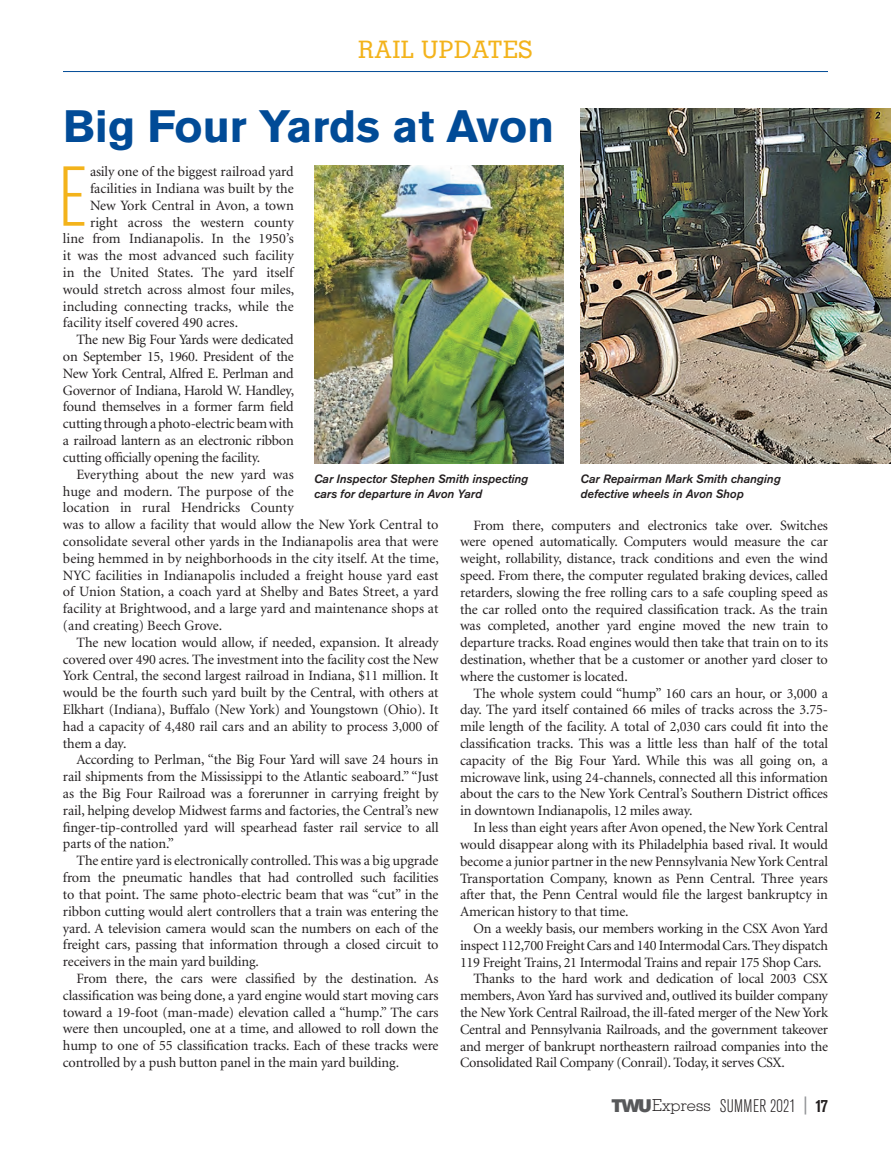
<style>
.page{position:relative;width:891px;height:1175px;background:#fff}
.page>*{position:absolute;margin:0;border:0;box-sizing:border-box;transform-origin:0 0}
.t1{font:300 condensed 84px "Akzidenz Grotesk BE";color:#f3b31b}
.t2{font:700 45px "Akzidenz Grotesk BE";color:#014b97}
.t3{font:500 24px "Memphis";letter-spacing:.02em;color:#f3b31b}
.t4{font:300 condensed 18px "Akzidenz Grotesk BE";letter-spacing:.015em;color:#231f20}
.t5{font:14.25px/16.8px "Minion";letter-spacing:-.01em;color:#231f20;text-align:justify}
.t6{font:italic 500 12px/15px "Akzidenz Grotesk BE";color:#231f20}
.s1{font-family:"Akzidenz Grotesk BE Super";font-weight:400;font-stretch:normal;color:#57585a}
.s2{font-family:"Memphis";font-stretch:normal;font-size:16.5px}
.s3{font-weight:500;color:#939598}
.s4{font-weight:700}
</style>
<div class="page">
<hr style="left:63px;top:71px;width:765px;height:1px;background:#014b97">
<img style="left:580px;top:108px;width:311px;height:355px">
<img style="left:314px;top:165px;width:249px;height:298px">
<h3 class="t3" style="left:358px;top:34px;width:176px">RAIL UPDATES</h3>
<h2 class="t2" style="left:63px;top:100px;width:493px">Big Four Yards at Avon</h2>
<p class="t5" style="left:90px;top:164px;width:205px">asily one of the biggest railroad yard</p>
<p class="t5" style="left:90px;top:180px;width:205px">facilities in Indiana was built by the</p>
<p class="t5" style="left:90px;top:197px;width:205px">New York Central in Avon, a town</p>
<p class="t5" style="left:90px;top:214px;width:205px">right across the western county</p>
<p class="t5" style="left:63px;top:231px;width:232px">line from Indianapolis. In the 1950’s</p>
<p class="t5" style="left:63px;top:248px;width:232px">it was the most advanced such facility</p>
<p class="t5" style="left:63px;top:265px;width:232px">in the United States. The yard itself</p>
<p class="t5" style="left:63px;top:281px;width:233px">would stretch across almost four miles,</p>
<p class="t5" style="left:63px;top:298px;width:232px">including connecting tracks, while the</p>
<p class="t5" style="left:63px;top:315px;width:177px">facility itself covered 490 acres.</p>
<p class="t5" style="left:76px;top:332px;width:219px">The new Big Four Yards were dedicated</p>
<p class="t5" style="left:63px;top:349px;width:232px">on September 15, 1960. President of the</p>
<p class="t5" style="left:63px;top:365px;width:232px">New York Central, Alfred E. Perlman and</p>
<p class="t5" style="left:63px;top:382px;width:233px">Governor of Indiana, Harold W. Handley,</p>
<p class="t5" style="left:63px;top:399px;width:232px">found themselves in a former farm field</p>
<p class="t5" style="left:63px;top:416px;width:232px">cutting through a photo-electric beam with</p>
<p class="t5" style="left:63px;top:433px;width:232px">a railroad lantern as an electronic ribbon</p>
<p class="t5" style="left:63px;top:449px;width:199px">cutting officially opening the facility.</p>
<p class="t5" style="left:76px;top:466px;width:219px">Everything about the new yard was</p>
<p class="t5" style="left:63px;top:483px;width:232px">huge and modern. The purpose of the</p>
<p class="t5" style="left:63px;top:500px;width:232px">location in rural Hendricks County</p>
<p class="t5" style="left:63px;top:517px;width:377px">was to allow a facility that would allow the New York Central to</p>
<p class="t5" style="left:63px;top:533px;width:377px">consolidate several other yards in the Indianapolis area that were</p>
<p class="t5" style="left:63px;top:550px;width:377px">being hemmed in by neighborhoods in the city itself. At the time,</p>
<p class="t5" style="left:63px;top:567px;width:377px">NYC facilities in Indianapolis included a freight house yard east</p>
<p class="t5" style="left:63px;top:584px;width:377px">of Union Station, a coach yard at Shelby and Bates Street, a yard</p>
<p class="t5" style="left:63px;top:601px;width:377px">facility at Brightwood, and a large yard and maintenance shops at</p>
<p class="t5" style="left:63px;top:617px;width:161px">(and creating) Beech Grove.</p>
<p class="t5" style="left:76px;top:634px;width:364px">The new location would allow, if needed, expansion. It already</p>
<p class="t5" style="left:63px;top:651px;width:377px">covered over 490 acres. The investment into the facility cost the New</p>
<p class="t5" style="left:63px;top:668px;width:377px">York Central, the second largest railroad in Indiana, $11 million. It</p>
<p class="t5" style="left:63px;top:685px;width:377px">would be the fourth such yard built by the Central, with others at</p>
<p class="t5" style="left:63px;top:701px;width:377px">Elkhart (Indiana), Buffalo (New York) and Youngstown (Ohio). It</p>
<p class="t5" style="left:63px;top:718px;width:377px">had a capacity of 4,480 rail cars and an ability to process 3,000 of</p>
<p class="t5" style="left:63px;top:735px;width:65px">them a day.</p>
<p class="t5" style="left:76px;top:752px;width:364px">According to Perlman, “the Big Four Yard will save 24 hours in</p>
<p class="t5" style="left:63px;top:769px;width:377px">rail shipments from the Mississippi to the Atlantic seaboard.” “Just</p>
<p class="t5" style="left:63px;top:785px;width:377px">as the Big Four Railroad was a forerunner in carrying freight by</p>
<p class="t5" style="left:63px;top:802px;width:377px">rail, helping develop Midwest farms and factories, the Central’s new</p>
<p class="t5" style="left:63px;top:819px;width:377px">finger-tip-controlled yard will spearhead faster rail service to all</p>
<p class="t5" style="left:63px;top:836px;width:112px">parts of the nation.”</p>
<p class="t5" style="left:76px;top:853px;width:364px">The entire yard is electronically controlled. This was a big upgrade</p>
<p class="t5" style="left:63px;top:869px;width:377px">from the pneumatic handles that had controlled such facilities</p>
<p class="t5" style="left:63px;top:886px;width:377px">to that point. The same photo-electric beam that was “cut” in the</p>
<p class="t5" style="left:63px;top:903px;width:377px">ribbon cutting would alert controllers that a train was entering the</p>
<p class="t5" style="left:63px;top:920px;width:377px">yard. A television camera would scan the numbers on each of the</p>
<p class="t5" style="left:63px;top:937px;width:377px">freight cars, passing that information through a closed circuit to</p>
<p class="t5" style="left:63px;top:953px;width:198px">receivers in the main yard building.</p>
<p class="t5" style="left:76px;top:970px;width:364px">From there, the cars were classified by the destination. As</p>
<p class="t5" style="left:63px;top:987px;width:377px">classification was being done, a yard engine would start moving cars</p>
<p class="t5" style="left:63px;top:1004px;width:377px">toward a 19-foot (man-made) elevation called a “hump.” The cars</p>
<p class="t5" style="left:63px;top:1021px;width:377px">were then uncoupled, one at a time, and allowed to roll down the</p>
<p class="t5" style="left:63px;top:1037px;width:377px">hump to one of 55 classification tracks. Each of these tracks were</p>
<p class="t5" style="left:63px;top:1054px;width:338px">controlled by a push button panel in the main yard building.</p>
<h1 class="t1" style="left:58px;top:152px;width:29px">E</h1>
<p class="t6" style="left:314px;top:471px;width:216px">Car Inspector Stephen Smith inspecting cars for departure in Avon Yard</p>
<p class="t5" style="left:460px;top:517px;width:369px;text-indent:13px">From there, computers and electronics take over. Switches were opened automatically. Computers would measure the car weight, rollability, distance, track conditions and even the wind speed. From there, the computer regulated braking devices, called retarders, slowing the free rolling cars to a safe coupling speed as the car rolled onto the required classification track. As the train was completed, another yard engine moved the new train to departure tracks. Road engines would then take that train on to its destination, whether that be a customer or another yard closer to where the customer is located.</p>
<p class="t5" style="left:460px;top:685px;width:369px;text-indent:13px">The whole system could “hump” 160 cars an hour, or 3,000 a day. The yard itself contained 66 miles of tracks across the 3.75- mile length of the facility. A total of 2,030 cars could fit into the classification tracks. This was a little less than half of the total capacity of the Big Four Yard. While this was all going on, a microwave link, using 24-channels, connected all this information about the cars to the New York Central’s Southern District offices in downtown Indianapolis, 12 miles away.</p>
<p class="t5" style="left:460px;top:819px;width:369px;text-indent:13px">In less than eight years after Avon opened, the New York Central would disappear along with its Philadelphia based rival. It would become a junior partner in the new Pennsylvania New York Central Transportation Company, known as Penn Central. Three years after that, the Penn Central would file the largest bankruptcy in American history to that time.</p>
<p class="t5" style="left:474px;top:920px;width:356px">On a weekly basis, our members working in the CSX Avon Yard</p>
<p class="t5" style="left:460px;top:937px;width:369px">inspect 112,700 Freight Cars and 140 Intermodal Cars. They dispatch</p>
<p class="t5" style="left:460px;top:954px;width:363px">119 Freight Trains, 21 Intermodal Trains and repair 175 Shop Cars.</p>
<p class="t5" style="left:474px;top:971px;width:356px">Thanks to the hard work and dedication of local 2003 CSX</p>
<p class="t5" style="left:460px;top:987px;width:369px">members, Avon Yard has survived and, outlived its builder company</p>
<p class="t5" style="left:460px;top:1004px;width:369px">the New York Central Railroad, the ill-fated merger of the New York</p>
<p class="t5" style="left:460px;top:1021px;width:369px">Central and Pennsylvania Railroads, and the government takeover</p>
<p class="t5" style="left:460px;top:1038px;width:369px">and merger of bankrupt northeastern railroad companies into the</p>
<p class="t5" style="left:460px;top:1055px;width:326px">Consolidated Rail Company (Conrail). Today, it serves CSX.</p>
<p class="t6" style="left:580px;top:471px;width:202px">Car Repairman Mark Smith changing defective wheels in Avon Shop</p>
<p class="t4" style="left:612px;top:1096px;width:218px"><span class="s1">TWU</span><span class="s2">Express</span> SUMMER 2021 <span class="s3">|</span> <span class="s4">17</span></p>
</div>
